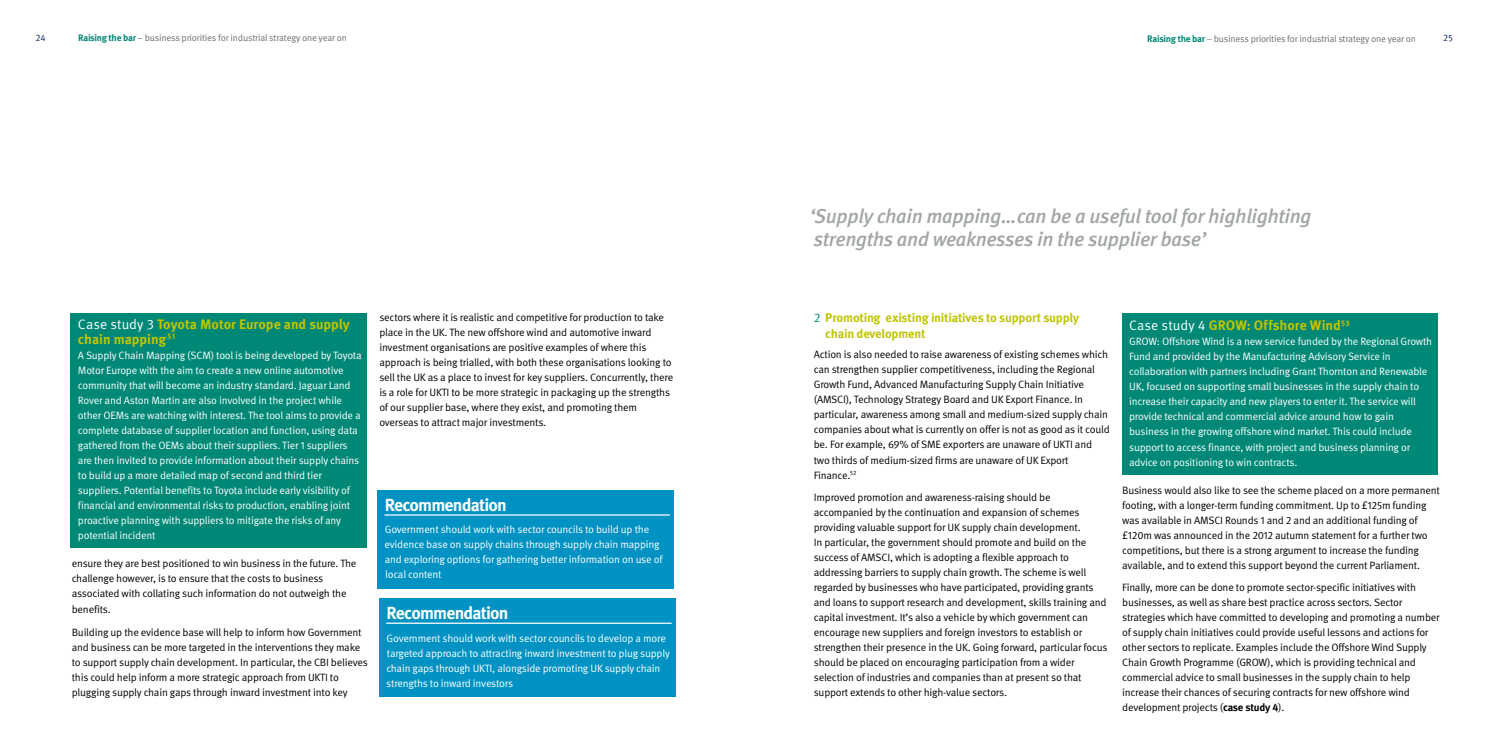
<style>
.page{position:relative;width:1489px;height:745px;background:#fff}
.page>*{position:absolute;margin:0;border:0;box-sizing:border-box;transform-origin:0 0}
.t1{font:italic 500 20px/22.5px "Meta OT";letter-spacing:-.02em;color:#a1a5a7}
.t2{font:700 17.5px "Meta OT";letter-spacing:-.05em;color:#fff}
.t3{font:700 13.75px/15px "Meta OT";letter-spacing:-.005em;color:#c0c500}
.t4{font:700 12.5px/15.6px "Meta OT";letter-spacing:-.02em;color:#c0c500}
.t5{font:10.62px/15px "Meta OT";letter-spacing:-.02em;color:#000}
.t6{font:10.62px/15px "Meta OT";letter-spacing:-.02em;color:#fff}
.t7{font:9.38px "Meta OT";letter-spacing:-.02em;color:#706f6f}
.t8{font:9.38px "Meta OT";color:#0b2559}
.s1{font-weight:700;color:#087}
.s2{font-weight:400;color:#fff}
.s3{font-weight:400;color:#087}
.s4{font-weight:700}
</style>
<div class="page">
<div style="left:377px;top:490px;width:296px;height:98px;background:#0092c2"></div>
<hr style="left:384px;top:514px;width:286px;height:1px;background:#fff">
<div style="left:379px;top:598px;width:296px;height:98px;background:#0092c2"></div>
<hr style="left:386px;top:622px;width:285px;height:1px;background:#fff">
<div style="left:1121px;top:312px;width:316px;height:162px;background:#087"></div>
<div style="left:71px;top:313px;width:296px;height:234px;background:#087"></div>
<p class="t8" style="left:35px;top:32px;width:12px">24</p>
<p class="t7" style="left:78px;top:32px;width:270px"><span class="s1">Raising the bar</span> – business priorities for industrial strategy one year on</p>
<p class="t7" style="left:1147px;top:33px;width:270px"><span class="s1">Raising the bar</span> – business priorities for industrial strategy one year on</p>
<p class="t8" style="left:1442px;top:32px;width:11px">25</p>
<p class="t3" style="left:78px;top:316px;width:273px"><span class="s2">Case study 3</span> Toyota Motor Europe and supply chain mapping<sup>51</sup></p>
<p class="t6" style="left:78px;top:347px;width:285px">A Supply Chain Mapping (SCM) tool is being developed by Toyota Motor Europe with the aim to create a new online automotive community that will become an industry standard. Jaguar Land Rover and Aston Martin are also involved in the project while other OEMs are watching with interest. The tool aims to provide a complete database of supplier location and function, using data gathered from the OEMs about their suppliers. Tier 1 suppliers are then invited to provide information about their supply chains to build up a more detailed map of second and third tier suppliers. Potential benefits to Toyota include early visibility of financial and environmental risks to production, enabling joint proactive planning with suppliers to mitigate the risks of any potential incident</p>
<p class="t5" style="left:72px;top:556px;width:286px">ensure they are best positioned to win business in the future. The challenge however, is to ensure that the costs to business associated with collating such information do not outweigh the benefits.</p>
<p class="t5" style="left:72px;top:625px;width:297px">Building up the evidence base will help to inform how Government and business can be more targeted in the interventions they make to support supply chain development. In particular, the CBI believes this could help inform a more strategic approach from UKTI to plugging supply chain gaps through inward investment into key</p>
<p class="t5" style="left:379px;top:310px;width:295px">sectors where it is realistic and competitive for production to take place in the UK. The new offshore wind and automotive inward investment organisations are positive examples of where this approach is being trialled, with both these organisations looking to sell the UK as a place to invest for key suppliers. Concurrently, there is a role for UKTI to be more strategic in packaging up the strengths of our supplier base, where they exist, and promoting them overseas to attract major investments.</p>
<h2 class="t2" style="left:384px;top:493px;width:124px">Recommendation</h2>
<p class="t6" style="left:384px;top:522px;width:279px">Government should work with sector councils to build up the evidence base on supply chains through supply chain mapping and exploring options for gathering better information on use of local content</p>
<h2 class="t2" style="left:386px;top:601px;width:124px">Recommendation</h2>
<p class="t6" style="left:386px;top:630px;width:285px">Government should work with sector councils to develop a more targeted approach to attracting inward investment to plug supply chain gaps through UKTI, alongside promoting UK supply chain strengths to inward investors</p>
<h1 class="t1" style="left:809px;top:205px;width:503px">‘Supply chain mapping…can be a useful tool for highlighting strengths and weaknesses in the supplier base’</h1>
<p class="t4" style="left:825px;top:310px;width:255px;text-indent:-12px"><span class="s3">2</span> Promoting existing initiatives to support supply chain development</p>
<p class="t5" style="left:813px;top:347px;width:297px">Action is also needed to raise awareness of existing schemes which can strengthen supplier competitiveness, including the Regional Growth Fund, Advanced Manufacturing Supply Chain Initiative (AMSCI), Technology Strategy Board and UK Export Finance. In particular, awareness among small and medium-sized supply chain companies about what is currently on offer is not as good as it could be. For example, 69% of SME exporters are unaware of UKTI and two thirds of medium-sized firms are unaware of UK Export Finance.<sup>52</sup></p>
<p class="t5" style="left:813px;top:490px;width:295px">Improved promotion and awareness-raising should be accompanied by the continuation and expansion of schemes providing valuable support for UK supply chain development.<br>In particular, the government should promote and build on the success of AMSCI, which is adopting a flexible approach to addressing barriers to supply chain growth. The scheme is well regarded by businesses who have participated, providing grants and loans to support research and development, skills training and capital investment. It’s also a vehicle by which government can encourage new suppliers and foreign investors to establish or strengthen their presence in the UK. Going forward, particular focus should be placed on encouraging participation from a wider selection of industries and companies than at present so that support extends to other high-value sectors.</p>
<p class="t5" style="left:1122px;top:482px;width:319px">Business would also like to see the scheme placed on a more permanent footing, with a longer-term funding commitment. Up to £125m funding was available in AMSCI Rounds 1 and 2 and an additional funding of £120m was announced in the 2012 autumn statement for a further two competitions, but there is a strong argument to increase the funding available, and to extend this support beyond the current Parliament.</p>
<p class="t3" style="left:1129px;top:318px;width:222px"><span class="s2">Case study 4</span> GROW: Offshore Wind<sup>53</sup></p>
<p class="t6" style="left:1129px;top:334px;width:304px">GROW: Offshore Wind is a new service funded by the Regional Growth Fund and provided by the Manufacturing Advisory Service in collaboration with partners including Grant Thornton and Renewable UK, focused on supporting small businesses in the supply chain to increase their capacity and new players to enter it. The service will provide technical and commercial advice around how to gain business in the growing offshore wind market. This could include support to access finance, with project and business planning or advice on positioning to win contracts.</p>
<p class="t5" style="left:1122px;top:580px;width:319px">Finally, more can be done to promote sector-specific initiatives with businesses, as well as share best practice across sectors. Sector strategies which have committed to developing and promoting a number of supply chain initiatives could provide useful lessons and actions for other sectors to replicate. Examples include the Offshore Wind Supply Chain Growth Programme (GROW), which is providing technical and commercial advice to small businesses in the supply chain to help increase their chances of securing contracts for new offshore wind development projects (<span class="s4">case study 4</span>).</p>
</div>
